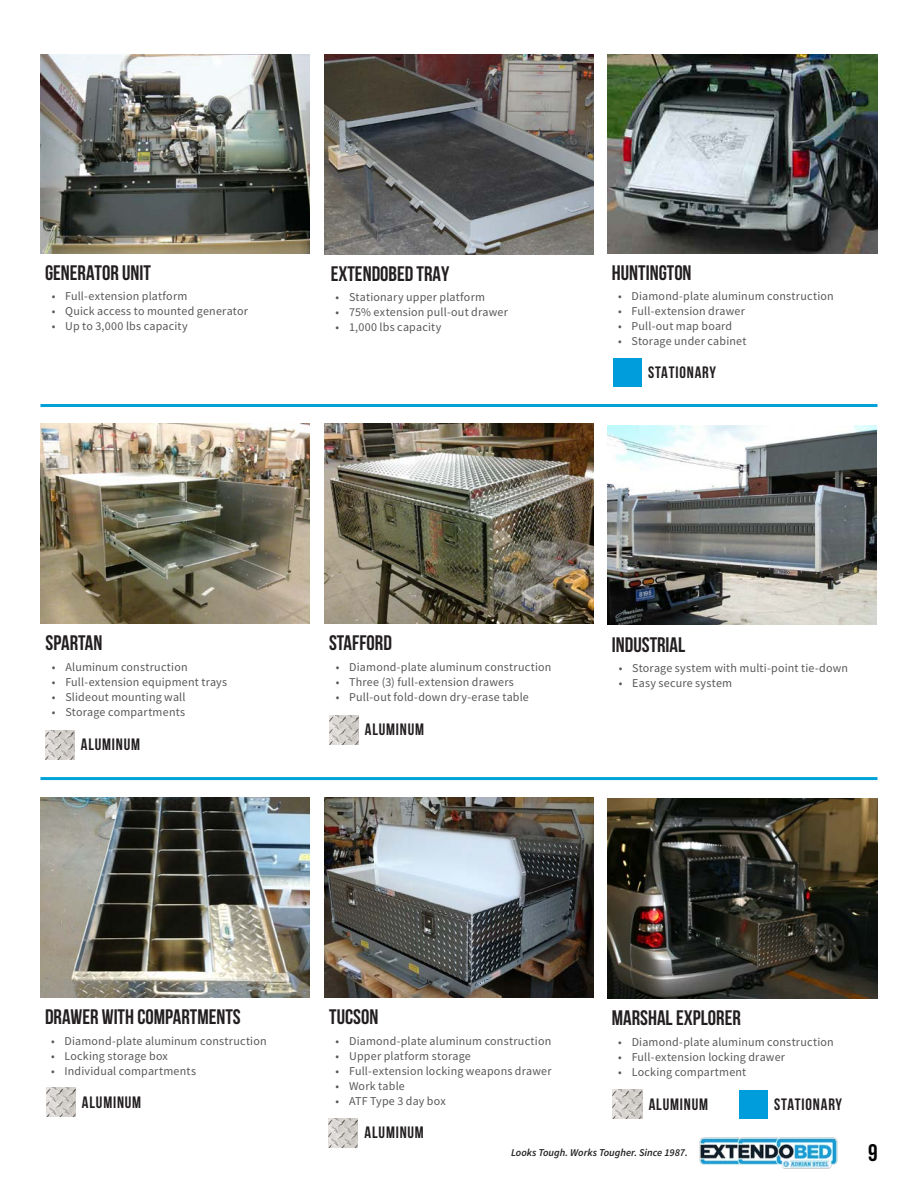
<style>
.page{position:relative;width:918px;height:1188px;background:#fff}
.page>*{position:absolute;margin:0;border:0;box-sizing:border-box;transform-origin:0 0}
.t1{font:700 24px "Bebas Neue";color:#000}
.t2{font:700 21px "Bebas Neue";color:#231f20}
.t3{font:700 16.5px "Bebas Neue";letter-spacing:.05em;color:#231f20}
.t4{font:12px "Source Sans Pro";letter-spacing:.015em;color:#57585a}
.t5{font:italic 600 10.5px "Source Sans Pro";color:#231f20}
</style>
<div class="page">
<img style="left:699px;top:1137px;width:139px;height:31px">
<img style="left:324px;top:798px;width:269px;height:200px">
<img style="left:324px;top:424px;width:270px;height:200px">
<img style="left:40px;top:424px;width:270px;height:200px">
<img style="left:45px;top:730px;width:29px;height:29px">
<img style="left:329px;top:715px;width:29px;height:29px">
<img style="left:329px;top:1118px;width:29px;height:30px">
<hr style="left:40px;top:404px;width:837px;height:3px;background:#00a2d8">
<img style="left:40px;top:54px;width:270px;height:200px">
<img style="left:324px;top:54px;width:270px;height:200px">
<img style="left:607px;top:54px;width:271px;height:200px">
<div style="left:613px;top:359px;width:29px;height:28px;background:#009ddc"></div>
<img style="left:607px;top:425px;width:270px;height:200px">
<img style="left:40px;top:798px;width:270px;height:200px">
<img style="left:46px;top:1088px;width:29px;height:29px">
<img style="left:607px;top:799px;width:271px;height:200px">
<img style="left:613px;top:1090px;width:29px;height:29px">
<div style="left:740px;top:1090px;width:28px;height:28px;background:#009ddc"></div>
<hr style="left:40px;top:777px;width:837px;height:3px;background:#00a2d8">
<p class="t2" style="left:45px;top:262px;width:107px">GENERATOR UNIT</p>
<p class="t4" style="left:52px;top:289px;width:137px">• Full-extension platform</p>
<p class="t4" style="left:52px;top:304px;width:198px">• Quick access to mounted generator</p>
<p class="t4" style="left:52px;top:319px;width:138px">• Up to 3,000 lbs capacity</p>
<p class="t2" style="left:331px;top:262px;width:120px">EXTENDOBED TRAY</p>
<p class="t4" style="left:336px;top:290px;width:151px">• Stationary upper platform</p>
<p class="t4" style="left:336px;top:305px;width:174px">• 75% extension pull-out drawer</p>
<p class="t4" style="left:336px;top:320px;width:107px">• 1,000 lbs capacity</p>
<p class="t2" style="left:612px;top:262px;width:81px">HUNTINGTON</p>
<p class="t4" style="left:618px;top:289px;width:217px">• Diamond-plate aluminum construction</p>
<p class="t4" style="left:618px;top:304px;width:128px">• Full-extension drawer</p>
<p class="t4" style="left:618px;top:319px;width:116px">• Pull-out map board</p>
<p class="t4" style="left:618px;top:334px;width:130px">• Storage under cabinet</p>
<p class="t3" style="left:648px;top:363px;width:69px">STATIONARY</p>
<p class="t2" style="left:46px;top:631px;width:58px">SPARTAN</p>
<p class="t4" style="left:52px;top:659px;width:137px">• Aluminum construction</p>
<p class="t4" style="left:52px;top:674px;width:177px">• Full-extension equipment trays</p>
<p class="t4" style="left:52px;top:689px;width:135px">• Slideout mounting wall</p>
<p class="t4" style="left:52px;top:704px;width:135px">• Storage compartments</p>
<p class="t3" style="left:81px;top:735px;width:61px">ALUMINUM</p>
<p class="t2" style="left:329px;top:631px;width:64px">STAFFORD</p>
<p class="t4" style="left:336px;top:659px;width:217px">• Diamond-plate aluminum construction</p>
<p class="t4" style="left:336px;top:674px;width:180px">• Three (3) full-extension drawers</p>
<p class="t4" style="left:336px;top:689px;width:195px">• Pull-out fold-down dry-erase table</p>
<p class="t3" style="left:365px;top:720px;width:61px">ALUMINUM</p>
<p class="t2" style="left:612px;top:633px;width:75px">INDUSTRIAL</p>
<p class="t4" style="left:619px;top:661px;width:231px">• Storage system with multi-point tie-down</p>
<p class="t4" style="left:619px;top:676px;width:115px">• Easy secure system</p>
<p class="t2" style="left:45px;top:1005px;width:197px">DRAWER WITH COMPARTMENTS</p>
<p class="t4" style="left:51px;top:1033px;width:217px">• Diamond-plate aluminum construction</p>
<p class="t4" style="left:51px;top:1048px;width:118px">• Locking storage box</p>
<p class="t4" style="left:51px;top:1063px;width:147px">• Individual compartments</p>
<p class="t3" style="left:82px;top:1093px;width:61px">ALUMINUM</p>
<p class="t2" style="left:329px;top:1005px;width:51px">TUCSON</p>
<p class="t4" style="left:336px;top:1033px;width:217px">• Diamond-plate aluminum construction</p>
<p class="t4" style="left:336px;top:1048px;width:137px">• Upper platform storage</p>
<p class="t4" style="left:336px;top:1063px;width:217px">• Full-extension locking weapons drawer</p>
<p class="t4" style="left:336px;top:1078px;width:71px">• Work table</p>
<p class="t4" style="left:336px;top:1093px;width:112px">• ATF Type 3 day box</p>
<p class="t2" style="left:612px;top:1006px;width:130px">MARSHAL EXPLORER</p>
<p class="t4" style="left:618px;top:1034px;width:217px">• Diamond-plate aluminum construction</p>
<p class="t4" style="left:618px;top:1049px;width:168px">• Full-extension locking drawer</p>
<p class="t4" style="left:618px;top:1064px;width:130px">• Locking compartment</p>
<p class="t3" style="left:649px;top:1095px;width:61px">ALUMINUM</p>
<p class="t3" style="left:774px;top:1095px;width:69px">STATIONARY</p>
<p class="t3" style="left:365px;top:1123px;width:61px">ALUMINUM</p>
<p class="t5" style="left:511px;top:1145px;width:178px">Looks Tough. Works Tougher. Since 1987.</p>
<h1 class="t1" style="left:868px;top:1140px;width:11px">9</h1>
</div>
